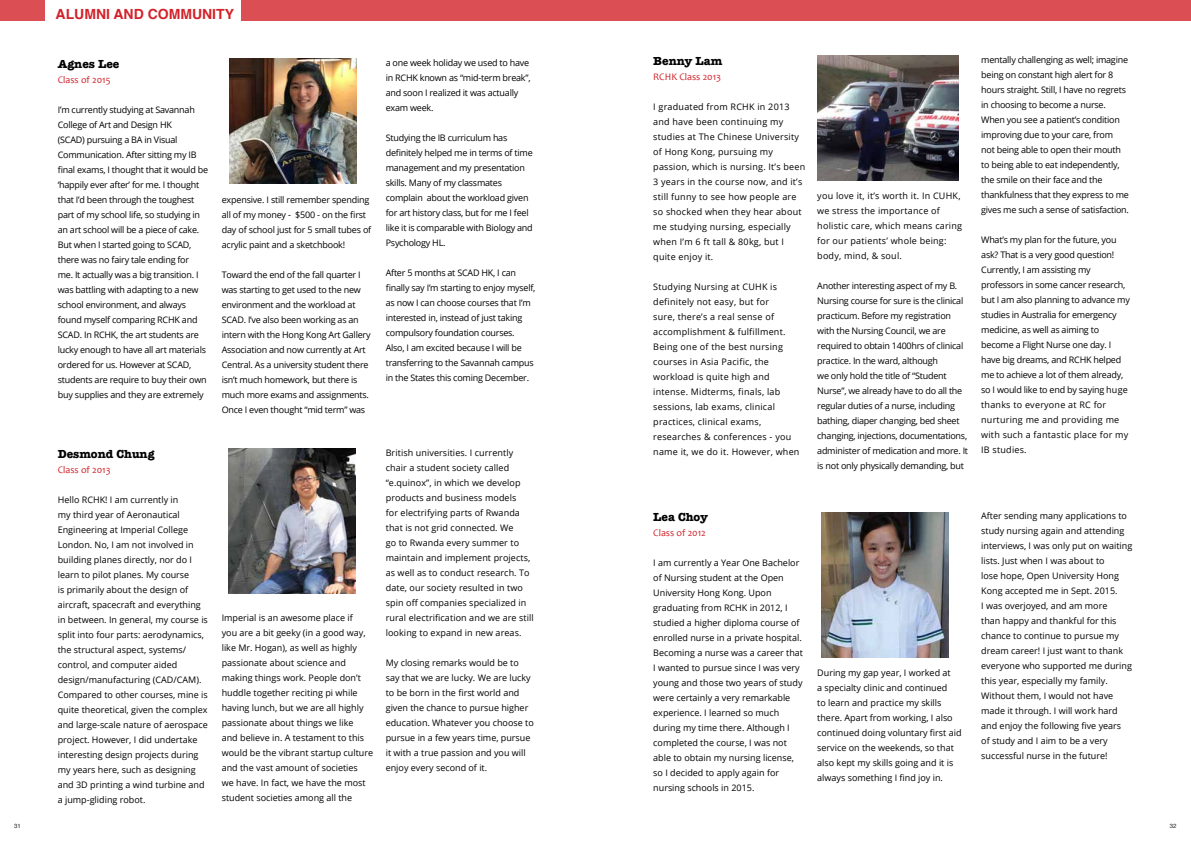
<style>
.page{position:relative;width:1191px;height:842px;background:#fff}
.page>*{position:absolute;margin:0;border:0;box-sizing:border-box;transform-origin:0 0}
.t1{font:700 14px "Helvetica";color:#d2232a}
.t2{font:700 12px "American Typewriter";color:#000}
.t3{font:10px "Candara";color:#d2232a}
.t4{font:9px/15px "Open Sans";color:#000}
.t5{font:9px/15px "Open Sans";letter-spacing:-.025em;color:#000}
.t6{font:9px/15px "Open Sans";letter-spacing:.025em;color:#000}
.t7{font:9px/15px "Open Sans";letter-spacing:-.02em;color:#000}
.t8{font:6px "Helvetica";color:#292829}
</style>
<div class="page">
<img style="left:817px;top:56px;width:141px;height:125px">
<div style="left:0;top:0;width:45px;height:20px;background:#db4f54"></div>
<div style="left:241px;top:0;width:950px;height:20px;background:#db4f54"></div>
<img style="left:230px;top:59px;width:127px;height:125px">
<img style="left:229px;top:449px;width:127px;height:145px">
<img style="left:821px;top:512px;width:127px;height:145px">
<h1 class="t1" style="left:56px;top:3px;width:180px">ALUMNI AND COMMUNITY</h1>
<h2 class="t2" style="left:58px;top:54px;width:63px">Agnes Lee</h2>
<p class="t3" style="left:58px;top:73px;width:54px">Class of 2015</p>
<p class="t5" style="left:58px;top:102px;width:152px">I’m currently studying at Savannah College of Art and Design HK<br>(SCAD) pursuing a BA in Visual Communication. After sitting my IB final exams, I thought that it would be ‘happily ever after’ for me. I thought that I’d been through the toughest part of my school life, so studying in an art school will be a piece of cake.<br>But when I started going to SCAD, there was no fairy tale ending for<br>me. It actually was a big transition. I was battling with adapting to a new school environment, and always found myself comparing RCHK and SCAD. In RCHK, the art students are lucky enough to have all art materials ordered for us. However at SCAD, students are require to buy their own buy supplies and they are extremely</p>
<h2 class="t2" style="left:58px;top:444px;width:98px">Desmond Chung</h2>
<p class="t3" style="left:58px;top:463px;width:54px">Class of 2013</p>
<p class="t4" style="left:58px;top:492px;width:152px">Hello RCHK! I am currently in<br>my third year of Aeronautical Engineering at Imperial College London. No, I am not involved in building planes directly, nor do I learn to pilot planes. My course<br>is primarily about the design of aircraft, spacecraft and everything in between. In general, my course is split into four parts: aerodynamics, the structural aspect, systems/ control, and computer aided design/manufacturing (CAD/CAM).<br>Compared to other courses, mine is quite theoretical, given the complex and large-scale nature of aerospace project. However, I did undertake interesting design projects during my years here, such as designing and 3D printing a wind turbine and a jump-gliding robot.</p>
<p class="t7" style="left:222px;top:192px;width:151px">expensive. I still remember spending all of my money - $500 - on the first day of school just for 5 small tubes of acrylic paint and a sketchbook!</p>
<p class="t5" style="left:222px;top:267px;width:150px">Toward the end of the fall quarter I was starting to get used to the new environment and the workload at SCAD. I’ve also been working as an intern with the Hong Kong Art Gallery Association and now currently at Art Central. As a university student there isn’t much homework, but there is much more exams and assignments.<br>Once I even thought “mid term” was</p>
<p class="t5" style="left:386px;top:55px;width:146px">a one week holiday we used to have in RCHK known as “mid-term break”, and soon I realized it was actually exam week.</p>
<p class="t5" style="left:386px;top:130px;width:148px">Studying the IB curriculum has definitely helped me in terms of time management and my presentation skills. Many of my classmates complain about the workload given for art history class, but for me I feel like it is comparable with Biology and<br>Psychology HL.</p>
<p class="t5" style="left:386px;top:265px;width:151px">After 5 months at SCAD HK, I can finally say I’m starting to enjoy myself, as now I can choose courses that I’m interested in, instead of just taking compulsory foundation courses.<br>Also, I am excited because I will be transferring to the Savannah campus in the States this coming December.</p>
<p class="t4" style="left:222px;top:610px;width:153px">Imperial is an awesome place if<br>you are a bit geeky (in a good way, like Mr. Hogan), as well as highly passionate about science and making things work. People don’t huddle together reciting pi while having lunch, but we are all highly passionate about things we like<br>and believe in. A testament to this would be the vibrant startup culture and the vast amount of societies<br>we have. In fact, we have the most student societies among all the</p>
<p class="t4" style="left:386px;top:445px;width:150px">British universities. I currently chair a student society called “e.quinox”, in which we develop products and business models<br>for electrifying parts of Rwanda that is not grid connected. We<br>go to Rwanda every summer to maintain and implement projects, as well as to conduct research. To date, our society resulted in two spin off companies specialized in rural electrification and we are still looking to expand in new areas.</p>
<p class="t4" style="left:386px;top:655px;width:150px">My closing remarks would be to say that we are lucky. We are lucky to be born in the first world and given the chance to pursue higher education. Whatever you choose to pursue in a few years time, pursue it with a true passion and you will enjoy every second of it.</p>
<h2 class="t2" style="left:653px;top:51px;width:70px">Benny Lam</h2>
<p class="t3" style="left:653px;top:70px;width:69px">RCHK Class 2013</p>
<p class="t6" style="left:653px;top:99px;width:153px">I graduated from RCHK in 2013 and have been continuing my studies at The Chinese University of Hong Kong, pursuing my passion, which is nursing. It’s been<br>3 years in the course now, and it’s still funny to see how people are so shocked when they hear about me studying nursing, especially when I’m 6 ft tall &amp; 80kg, but I quite enjoy it.</p>
<p class="t6" style="left:653px;top:279px;width:148px">Studying Nursing at CUHK is definitely not easy, but for<br>sure, there’s a real sense of accomplishment &amp; fulfillment.<br>Being one of the best nursing courses in Asia Pacific, the workload is quite high and intense. Midterms, finals, lab sessions, lab exams, clinical practices, clinical exams, researches &amp; conferences - you name it, we do it. However, when</p>
<p class="t6" style="left:817px;top:188px;width:146px">you love it, it’s worth it. In CUHK, we stress the importance of holistic care, which means caring for our patients’ whole being: body, mind, &amp; soul.</p>
<p class="t5" style="left:817px;top:278px;width:152px">Another interesting aspect of my B.<br>Nursing course for sure is the clinical practicum. Before my registration with the Nursing Council, we are required to obtain 1400hrs of clinical practice. In the ward, although<br>we only hold the title of “Student Nurse”, we already have to do all the regular duties of a nurse, including bathing, diaper changing, bed sheet changing, injections, documentations, administer of medication and more. It is not only physically demanding, but</p>
<p class="t5" style="left:981px;top:52px;width:149px">mentally challenging as well; imagine being on constant high alert for 8 hours straight. Still, I have no regrets in choosing to become a nurse.<br>When you see a patient’s condition improving due to your care, from not being able to open their mouth to being able to eat independently, the smile on their face and the thankfulness that they express to me gives me such a sense of satisfaction.</p>
<p class="t5" style="left:981px;top:232px;width:150px">What’s my plan for the future, you ask? That is a very good question!<br>Currently, I am assisting my professors in some cancer research, but I am also planning to advance my studies in Australia for emergency medicine, as well as aiming to become a Flight Nurse one day. I have big dreams, and RCHK helped me to achieve a lot of them already, so I would like to end by saying huge thanks to everyone at RC for nurturing me and providing me with such a fantastic place for my<br>IB studies.</p>
<h2 class="t2" style="left:653px;top:507px;width:56px">Lea Choy</h2>
<p class="t3" style="left:653px;top:527px;width:54px">Class of 2012</p>
<p class="t4" style="left:653px;top:555px;width:151px">I am currently a Year One Bachelor of Nursing student at the Open<br>University Hong Kong. Upon graduating from RCHK in 2012, I studied a higher diploma course of enrolled nurse in a private hospital.<br>Becoming a nurse was a career that<br>I wanted to pursue since I was very young and those two years of study were certainly a very remarkable experience. I learned so much during my time there. Although I completed the course, I was not able to obtain my nursing license, so I decided to apply again for nursing schools in 2015.</p>
<p class="t4" style="left:817px;top:665px;width:146px">During my gap year, I worked at<br>a specialty clinic and continued<br>to learn and practice my skills there. Apart from working, I also continued doing voluntary first aid service on the weekends, so that also kept my skills going and it is always something I find joy in.</p>
<p class="t4" style="left:981px;top:508px;width:153px">After sending many applications to study nursing again and attending interviews, I was only put on waiting lists. Just when I was about to<br>lose hope, Open University Hong<br>Kong accepted me in Sept. 2015.<br>I was overjoyed, and am more<br>than happy and thankful for this chance to continue to pursue my dream career! I just want to thank everyone who supported me during this year, especially my family.<br>Without them, I would not have made it through. I will work hard and enjoy the following five years<br>of study and I aim to be a very successful nurse in the future!</p>
<p class="t8" style="left:14px;top:821px;width:8px">31</p>
<p class="t8" style="left:1170px;top:821px;width:8px">32</p>
</div>
